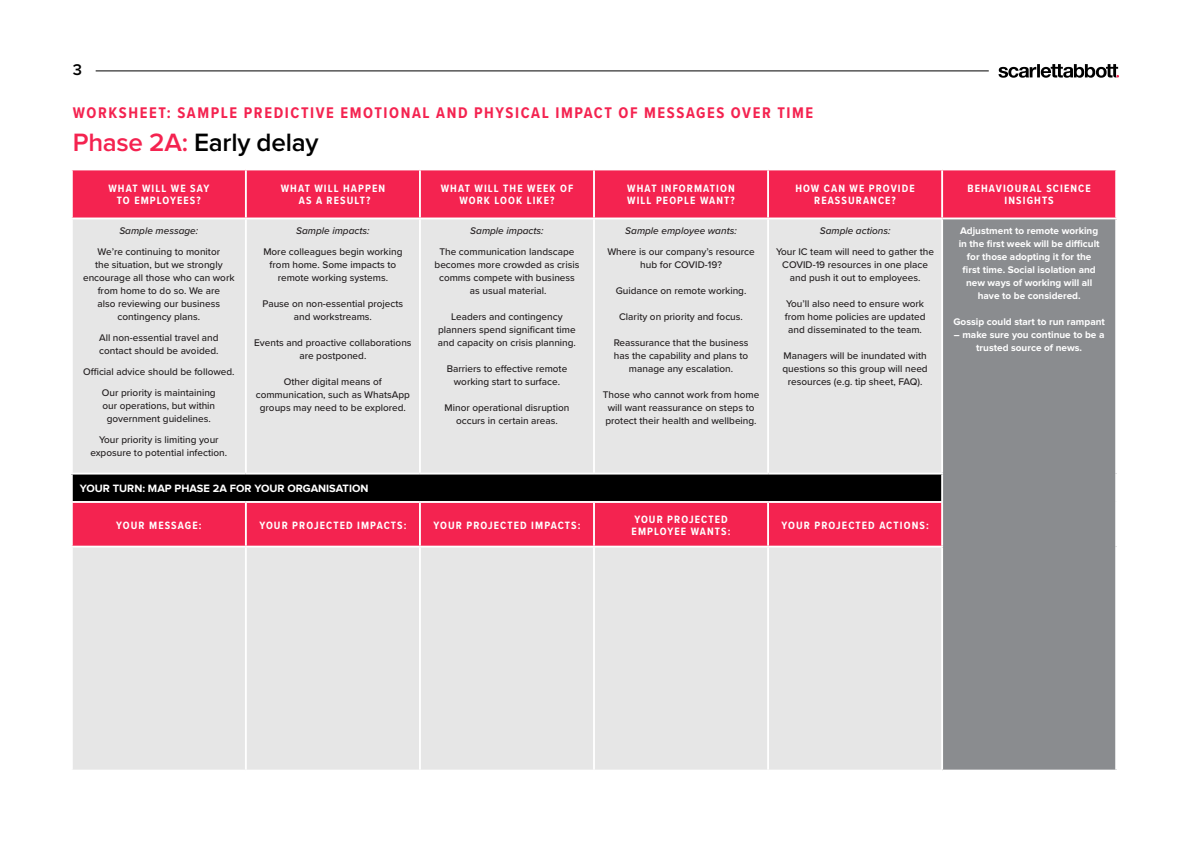
<style>
.page{position:relative;width:1191px;height:842px;background:#fff}
.page>*{position:absolute;margin:0;border:0;box-sizing:border-box;transform-origin:0 0}
.t1{font:600 26px "Proxima Nova";letter-spacing:-.01em;color:#000}
.STANDFIRST_WHITE{font:600 16.1px "Proxima Nova";color:#000}
.t2{font:700 16px "Proxima Nova Cond";letter-spacing:.1em;color:#f42350}
.Red_subhead_boxes{font:700 11px/12px "Proxima Nova Cond";letter-spacing:.1em;color:#fff;text-align:center}
.t3{font:700 11px "Proxima Nova";color:#fff}
.t4{font:500 10px/13px "Proxima Nova";color:#231f20;text-align:center}
.t5{font:700 10px/13px "Proxima Nova";color:#fff;text-align:center}
.t6{font:italic 500 10px "Proxima Nova";color:#231f20}
.s1{color:#f42350}
</style>
<div class="page">
<div style="left:73px;top:170px;width:1042px;height:48px;background:#f42350"></div>
<svg style="left:73px;top:219px;width:868px;height:551px;background:#e7d6d9"></svg>
<div style="left:942px;top:218px;width:174px;height:552px;background:#8a8c8f"></div>
<div style="left:72px;top:474px;width:870px;height:28px;background:#000"></div>
<hr style="left:245px;top:170px;width:2px;height:48px;background:#fff">
<hr style="left:419px;top:170px;width:2px;height:48px;background:#fff">
<hr style="left:593px;top:170px;width:2px;height:48px;background:#fff">
<hr style="left:767px;top:170px;width:2px;height:48px;background:#fff">
<hr style="left:941px;top:170px;width:2px;height:48px;background:#fff">
<hr style="left:245px;top:219px;width:2px;height:254px;background:#fff">
<hr style="left:419px;top:219px;width:2px;height:254px;background:#fff">
<hr style="left:593px;top:219px;width:2px;height:254px;background:#fff">
<hr style="left:767px;top:219px;width:2px;height:254px;background:#fff">
<hr style="left:942px;top:218px;width:175px;height:1px;background:#fff">
<hr style="left:941px;top:219px;width:2px;height:254px;background:#fff">
<hr style="left:1115px;top:219px;width:2px;height:255px;background:#fff">
<hr style="left:71px;top:473px;width:175px;height:1px;background:#fff">
<hr style="left:71px;top:474px;width:2px;height:27px;background:#fff">
<hr style="left:246px;top:473px;width:174px;height:1px;background:#fff">
<hr style="left:420px;top:473px;width:174px;height:1px;background:#fff">
<hr style="left:594px;top:473px;width:174px;height:1px;background:#fff">
<hr style="left:768px;top:473px;width:175px;height:1px;background:#fff">
<hr style="left:941px;top:474px;width:2px;height:27px;background:#fff">
<hr style="left:1115px;top:474px;width:2px;height:28px;background:#fff">
<hr style="left:71px;top:501px;width:175px;height:2px;background:#fff">
<hr style="left:246px;top:501px;width:174px;height:2px;background:#fff">
<hr style="left:245px;top:503px;width:2px;height:43px;background:#fff">
<hr style="left:420px;top:501px;width:174px;height:2px;background:#fff">
<hr style="left:419px;top:503px;width:2px;height:43px;background:#fff">
<hr style="left:594px;top:501px;width:174px;height:2px;background:#fff">
<hr style="left:593px;top:503px;width:2px;height:43px;background:#fff">
<hr style="left:768px;top:501px;width:175px;height:2px;background:#fff">
<hr style="left:767px;top:503px;width:2px;height:43px;background:#fff">
<hr style="left:941px;top:503px;width:2px;height:43px;background:#fff">
<hr style="left:1115px;top:502px;width:2px;height:45px;background:#fff">
<hr style="left:71px;top:546px;width:175px;height:1px;background:#fff">
<hr style="left:246px;top:546px;width:174px;height:1px;background:#fff">
<hr style="left:245px;top:547px;width:2px;height:223px;background:#fff">
<hr style="left:420px;top:546px;width:174px;height:1px;background:#fff">
<hr style="left:419px;top:547px;width:2px;height:223px;background:#fff">
<hr style="left:594px;top:546px;width:174px;height:1px;background:#fff">
<hr style="left:593px;top:547px;width:2px;height:223px;background:#fff">
<hr style="left:768px;top:546px;width:175px;height:1px;background:#fff">
<hr style="left:767px;top:547px;width:2px;height:223px;background:#fff">
<hr style="left:941px;top:547px;width:2px;height:223px;background:#fff">
<hr style="left:1115px;top:547px;width:2px;height:223px;background:#fff">
<hr style="left:96px;top:71px;width:892px;height:1px;background:#000">
<svg style="left:998px;top:64px;width:121px;height:14px"></svg>
<p class="STANDFIRST_WHITE" style="left:73px;top:62px;width:11px">3</p>
<p class="t2" style="left:73px;top:100px;width:742px">WORKSHEET: SAMPLE PREDICTIVE EMOTIONAL AND PHYSICAL IMPACT OF MESSAGES OVER TIME</p>
<p class="t1" style="left:73px;top:130px;width:247px"><span class="s1">Phase 2A:</span> Early delay</p>
<p class="Red_subhead_boxes" style="left:108px;top:182px;width:102px">WHAT WILL WE SAY<br>TO EMPLOYEES?</p>
<p class="Red_subhead_boxes" style="left:281px;top:182px;width:106px">WHAT WILL HAPPEN<br>AS A RESULT?</p>
<p class="Red_subhead_boxes" style="left:441px;top:182px;width:134px">WHAT WILL THE WEEK OF<br>WORK LOOK LIKE?</p>
<p class="Red_subhead_boxes" style="left:627px;top:182px;width:109px;text-align:left">WHAT INFORMATION<br>WILL PEOPLE WANT?</p>
<p class="Red_subhead_boxes" style="left:795px;top:182px;width:121px">HOW CAN WE PROVIDE<br>REASSURANCE?</p>
<p class="Red_subhead_boxes" style="left:967px;top:182px;width:125px">BEHAVIOURAL SCIENCE<br>INSIGHTS</p>
<p class="t6" style="left:119px;top:224px;width:80px">Sample message:</p>
<p class="t4" style="left:83px;top:245px;width:153px">We’re continuing to monitor<br>the situation, but we strongly encourage all those who can work from home to do so. We are<br>also reviewing our business contingency plans.</p>
<p class="t4" style="left:99px;top:331px;width:121px;text-align:left">All non-essential travel and contact should be avoided.</p>
<p class="t4" style="left:83px;top:365px;width:153px">Official advice should be followed.</p>
<p class="t4" style="left:102px;top:386px;width:115px">Our priority is maintaining our operations, but within government guidelines.</p>
<p class="t4" style="left:90px;top:433px;width:138px">Your priority is limiting your exposure to potential infection.</p>
<p class="t5" style="left:958px;top:225px;width:142px">Adjustment to remote working in the first week will be difficult for those adopting it for the first time. Social isolation and new ways of working will all have to be considered.</p>
<p class="t5" style="left:953px;top:316px;width:153px">Gossip could start to run rampant</p>
<p class="t5" style="left:954px;top:329px;width:152px">– make sure you continue to be a trusted source of news.</p>
<p class="t6" style="left:470px;top:223px;width:75px">Sample impacts:</p>
<p class="t4" style="left:434px;top:245px;width:146px">The communication landscape becomes more crowded as crisis comms compete with business as usual material.</p>
<p class="t4" style="left:438px;top:310px;width:140px">Leaders and contingency planners spend significant time and capacity on crisis planning.</p>
<p class="t4" style="left:447px;top:362px;width:122px">Barriers to effective remote working start to surface.</p>
<p class="t4" style="left:444px;top:401px;width:126px">Minor operational disruption occurs in certain areas.</p>
<p class="t6" style="left:819px;top:223px;width:72px">Sample actions:</p>
<p class="t4" style="left:776px;top:245px;width:160px">Your IC team will need to gather the<br>COVID-19 resources in one place and push it out to employees.</p>
<p class="t4" style="left:784px;top:297px;width:142px">You’ll also need to ensure work from home policies are updated and disseminated to the team.</p>
<p class="t4" style="left:782px;top:349px;width:147px">Managers will be inundated with questions so this group will need resources (e.g. tip sheet, FAQ).</p>
<p class="t6" style="left:296px;top:223px;width:75px">Sample impacts:</p>
<p class="t4" style="left:263px;top:245px;width:141px">More colleagues begin working from home. Some impacts to remote working systems.</p>
<p class="t4" style="left:262px;top:297px;width:142px">Pause on non-essential projects and workstreams.</p>
<p class="t4" style="left:254px;top:336px;width:159px">Events and proactive collaborations are postponed.</p>
<p class="t4" style="left:256px;top:375px;width:156px">Other digital means of communication, such as WhatsApp groups may need to be explored.</p>
<p class="t6" style="left:625px;top:223px;width:113px">Sample employee wants:</p>
<p class="t4" style="left:607px;top:245px;width:149px">Where is our company’s resource hub for COVID-19?</p>
<p class="t4" style="left:615px;top:284px;width:132px">Guidance on remote working.</p>
<p class="t4" style="left:619px;top:310px;width:125px">Clarity on priority and focus.</p>
<p class="t4" style="left:614px;top:336px;width:136px">Reassurance that the business has the capability and plans to manage any escalation.</p>
<p class="t4" style="left:603px;top:388px;width:158px;text-align:left">Those who cannot work from home will want reassurance on steps to protect their health and wellbeing.</p>
<p class="t3" style="left:80px;top:483px;width:290px">YOUR TURN: MAP PHASE 2A FOR YOUR ORGANISATION</p>
<p class="Red_subhead_boxes" style="left:116px;top:519px;width:87px">YOUR MESSAGE:</p>
<p class="Red_subhead_boxes" style="left:259px;top:519px;width:149px">YOUR PROJECTED IMPACTS:</p>
<p class="Red_subhead_boxes" style="left:433px;top:519px;width:149px">YOUR PROJECTED IMPACTS:</p>
<p class="Red_subhead_boxes" style="left:631px;top:513px;width:100px;text-align:left">YOUR PROJECTED<br>EMPLOYEE WANTS:</p>
<p class="Red_subhead_boxes" style="left:781px;top:519px;width:149px">YOUR PROJECTED ACTIONS:</p>
</div>
